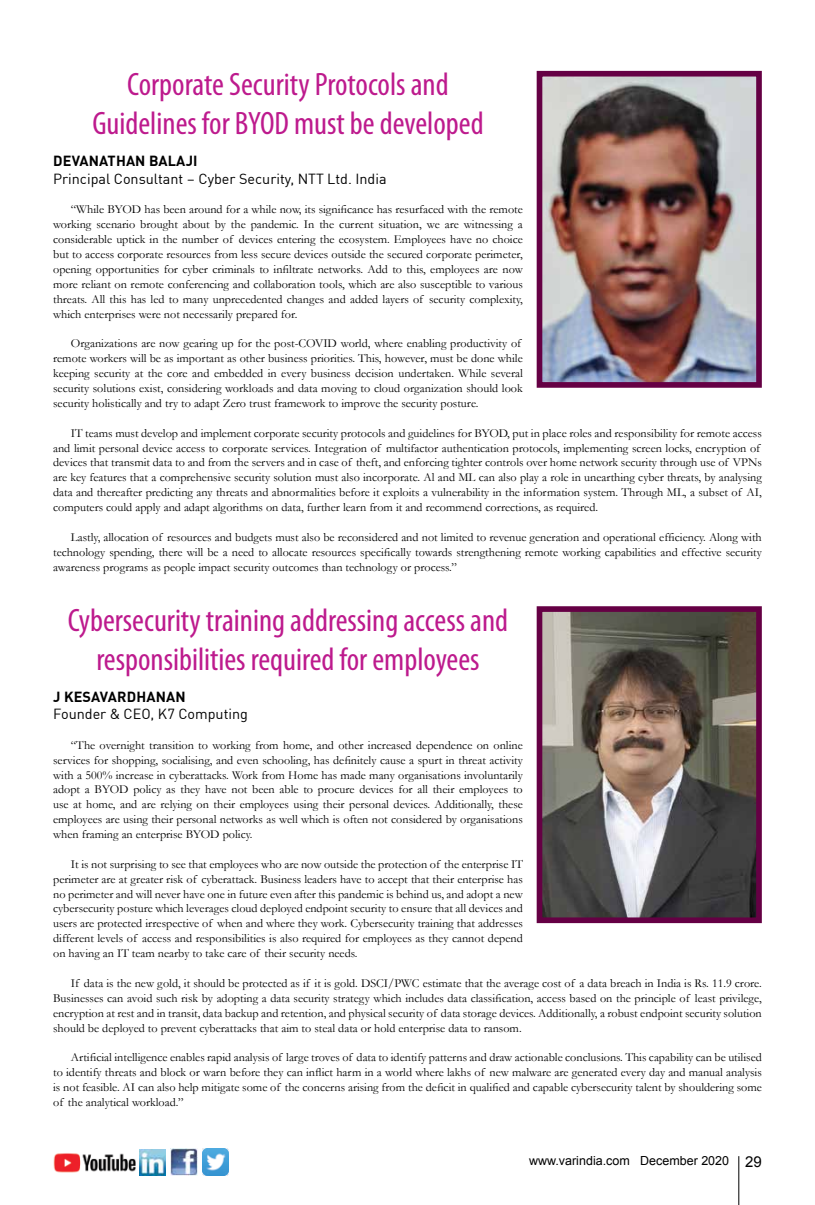
<style>
.page{position:relative;width:815px;height:1205px;background:#fff}
.page>*{position:absolute;margin:0;border:0;box-sizing:border-box;transform-origin:0 0}
.t1{font:condensed 32.5px/39px "Myriad Pro";color:#bd1a8d;text-align:center}
.t2{font:14.38px "DIN Pro";color:#000}
.t3{font:700 14.38px "DIN Pro";letter-spacing:.01em;color:#000}
.t4{font:12.5px "Arial";color:#000}
.t5{font:12.25px/14.9px "Garamond";color:#000;text-align:justify}
.s1{font-size:15px}
</style>
<div class="page">
<hr style="left:739px;top:1156px;width:1px;height:49px;background:#000">
<img style="left:53px;top:1153px;width:82px;height:20px">
<img style="left:140px;top:1149px;width:25px;height:26px">
<img style="left:170px;top:1148px;width:28px;height:27px">
<img style="left:202px;top:1149px;width:27px;height:26px">
<img style="left:544px;top:78px;width:211px;height:303px">
<div style="left:537px;top:71px;width:225px;height:317px;border:6px solid #650044"></div>
<img style="left:544px;top:613px;width:211px;height:303px">
<div style="left:537px;top:606px;width:225px;height:317px;border:6px solid #650044"></div>
<h1 class="t1" style="left:92px;top:65px;width:393px">Corporate Security Protocols and<br>Guidelines for BYOD must be developed</h1>
<p class="t3" style="left:53px;top:150px;width:146px">DEVANATHAN BALAJI</p>
<p class="t2" style="left:53px;top:167px;width:335px">Principal Consultant – Cyber Security, NTT Ltd. India</p>
<p class="t5" style="left:53px;top:202px;width:471px;text-indent:18px">“While BYOD has been around for a while now, its significance has resurfaced with the remote working scenario brought about by the pandemic. In the current situation, we are witnessing a considerable uptick in the number of devices entering the ecosystem. Employees have no choice but to access corporate resources from less secure devices outside the secured corporate perimeter, opening opportunities for cyber criminals to infiltrate networks. Add to this, employees are now more reliant on remote conferencing and collaboration tools, which are also susceptible to various threats. All this has led to many unprecedented changes and added layers of security complexity, which enterprises were not necessarily prepared for.</p>
<p class="t5" style="left:53px;top:336px;width:471px;text-align:left;text-indent:18px">Organizations are now gearing up for the post-COVID world, where enabling productivity of remote workers will be as important as other business priorities. This, however, must be done while keeping security at the core and embedded in every business decision undertaken. While several security solutions exist, considering workloads and data moving to cloud organization should look security holistically and try to adapt Zero trust framework to improve the security posture.</p>
<p class="t5" style="left:53px;top:425px;width:710px;text-align:left;text-indent:18px">IT teams must develop and implement corporate security protocols and guidelines for BYOD, put in place roles and responsibility for remote access and limit personal device access to corporate services. Integration of multifactor authentication protocols, implementing screen locks, encryption of devices that transmit data to and from the servers and in case of theft, and enforcing tighter controls over home network security through use of VPNs are key features that a comprehensive security solution must also incorporate. Al and ML can also play a role in unearthing cyber threats, by analysing data and thereafter predicting any threats and abnormalities before it exploits a vulnerability in the information system. Through ML, a subset of AI, computers could apply and adapt algorithms on data, further learn from it and recommend corrections, as required.</p>
<p class="t5" style="left:53px;top:529px;width:710px;text-indent:18px">Lastly, allocation of resources and budgets must also be reconsidered and not limited to revenue generation and operational efficiency. Along with technology spending, there will be a need to allocate resources specifically towards strengthening remote working capabilities and effective security awareness programs as people impact security outcomes than technology or process.”</p>
<h1 class="t1" style="left:68px;top:600px;width:442px">Cybersecurity training addressing access and responsibilities required for employees</h1>
<p class="t3" style="left:53px;top:685px;width:134px">J KESAVARDHANAN</p>
<p class="t2" style="left:53px;top:703px;width:196px">Founder &amp; CEO, K7 Computing</p>
<p class="t5" style="left:53px;top:737px;width:471px;text-indent:18px">“The overnight transition to working from home, and other increased dependence on online services for shopping, socialising, and even schooling, has definitely cause a spurt in threat activity with a 500% increase in cyberattacks. Work from Home has made many organisations involuntarily adopt a BYOD policy as they have not been able to procure devices for all their employees to use at home, and are relying on their employees using their personal devices. Additionally, these employees are using their personal networks as well which is often not considered by organisations when framing an enterprise BYOD policy.</p>
<p class="t5" style="left:53px;top:856px;width:471px;text-indent:18px">It is not surprising to see that employees who are now outside the protection of the enterprise IT perimeter are at greater risk of cyberattack. Business leaders have to accept that their enterprise has no perimeter and will never have one in future even after this pandemic is behind us, and adopt a new cybersecurity posture which leverages cloud deployed endpoint security to ensure that all devices and users are protected irrespective of when and where they work. Cybersecurity training that addresses different levels of access and responsibilities is also required for employees as they cannot depend on having an IT team nearby to take care of their security needs.</p>
<p class="t5" style="left:53px;top:975px;width:710px;text-indent:18px">If data is the new gold, it should be protected as if it is gold. DSCI/PWC estimate that the average cost of a data breach in India is Rs. 11.9 crore.<br>Businesses can avoid such risk by adopting a data security strategy which includes data classification, access based on the principle of least privilege, encryption at rest and in transit, data backup and retention, and physical security of data storage devices. Additionally, a robust endpoint security solution should be deployed to prevent cyberattacks that aim to steal data or hold enterprise data to ransom.</p>
<p class="t5" style="left:53px;top:1049px;width:710px;text-indent:18px">Artificial intelligence enables rapid analysis of large troves of data to identify patterns and draw actionable conclusions. This capability can be utilised to identify threats and block or warn before they can inflict harm in a world where lakhs of new malware are generated every day and manual analysis is not feasible. AI can also help mitigate some of the concerns arising from the deficit in qualified and capable cybersecurity talent by shouldering some of the analytical workload.”</p>
<p class="t4" style="left:529px;top:1152px;width:234px">www.varindia.com December 2020 <span class="s1">29</span></p>
</div>
